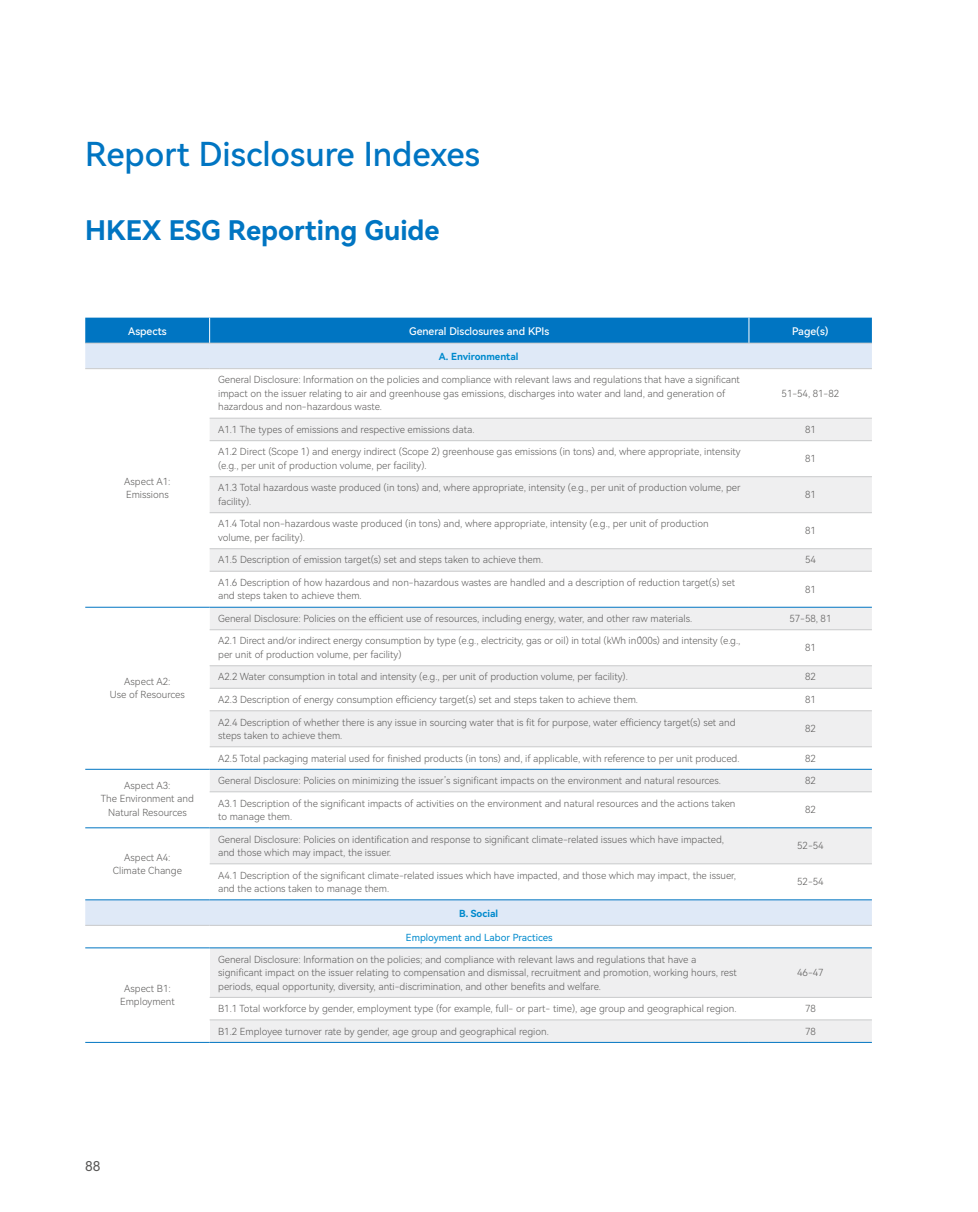
<style>
.page{position:relative;width:978px;height:1212px;background:#fff}
.page>*{position:absolute;margin:0;border:0;box-sizing:border-box;transform-origin:0 0}
.t1{font:33px "Harmony OS Sans SC Medium";color:#0075c2}
.t2{font:27px "Harmony OS Sans SC Bold";color:#0075c2}
.t3{font:13.5px "Harmony OS Sans SC";color:#595857}
.t4{font:10.5px "Harmony OS Sans SC Medium";color:#fff}
.t5{font:9.75px/13.5px "Harmony OS Sans SC Light";color:#595857}
.t6{font:9.75px "Harmony OS Sans SC";color:#008acd}
.t7{font:9.75px "Harmony OS Sans SC Bold";color:#008acd}
</style>
<div class="page">
<svg style="left:85px;top:344px;width:787px;height:581px"></svg>
<svg style="left:210px;top:419px;width:662px;height:623px;fill:#efeff7"></svg>
<svg style="left:85px;top:608px;width:125px;height:291px"></svg>
<hr style="left:85px;top:607px;width:125px;height:1px;background:#0075c2">
<div style="left:85px;top:318px;width:787px;height:25px;background:#0075c2"></div>
<hr style="left:210px;top:607px;width:539px;height:1px;background:#0075c2">
<hr style="left:749px;top:607px;width:123px;height:1px;background:#0075c2">
<hr style="left:85px;top:343px;width:125px;height:1px;background:#c9cacb">
<hr style="left:210px;top:343px;width:539px;height:1px;background:#c9cacb">
<hr style="left:749px;top:343px;width:123px;height:1px;background:#c9cacb">
<hr style="left:85px;top:368px;width:125px;height:1px;background:#c9cacb">
<hr style="left:210px;top:368px;width:539px;height:1px;background:#c9cacb">
<hr style="left:749px;top:368px;width:123px;height:1px;background:#c9cacb">
<hr style="left:210px;top:418px;width:539px;height:1px;background:#c9cacb">
<hr style="left:749px;top:418px;width:123px;height:1px;background:#c9cacb">
<hr style="left:210px;top:440px;width:539px;height:1px;background:#c9cacb">
<hr style="left:749px;top:440px;width:123px;height:1px;background:#c9cacb">
<hr style="left:210px;top:476px;width:539px;height:1px;background:#c9cacb">
<hr style="left:749px;top:476px;width:123px;height:1px;background:#c9cacb">
<hr style="left:210px;top:512px;width:539px;height:1px;background:#c9cacb">
<hr style="left:749px;top:512px;width:123px;height:1px;background:#c9cacb">
<hr style="left:210px;top:548px;width:539px;height:1px;background:#c9cacb">
<hr style="left:749px;top:548px;width:123px;height:1px;background:#c9cacb">
<hr style="left:210px;top:571px;width:539px;height:1px;background:#c9cacb">
<hr style="left:749px;top:571px;width:123px;height:1px;background:#c9cacb">
<hr style="left:210px;top:629px;width:539px;height:1px;background:#c9cacb">
<hr style="left:749px;top:629px;width:123px;height:1px;background:#c9cacb">
<hr style="left:210px;top:665px;width:539px;height:1px;background:#c9cacb">
<hr style="left:749px;top:665px;width:123px;height:1px;background:#c9cacb">
<hr style="left:210px;top:688px;width:539px;height:1px;background:#c9cacb">
<hr style="left:749px;top:688px;width:123px;height:1px;background:#c9cacb">
<hr style="left:210px;top:710px;width:539px;height:1px;background:#c9cacb">
<hr style="left:749px;top:710px;width:123px;height:1px;background:#c9cacb">
<hr style="left:210px;top:746px;width:539px;height:1px;background:#c9cacb">
<hr style="left:749px;top:746px;width:123px;height:1px;background:#c9cacb">
<hr style="left:210px;top:791px;width:539px;height:1px;background:#c9cacb">
<hr style="left:749px;top:791px;width:123px;height:1px;background:#c9cacb">
<hr style="left:210px;top:863px;width:539px;height:1px;background:#c9cacb">
<hr style="left:749px;top:863px;width:123px;height:1px;background:#c9cacb">
<hr style="left:85px;top:925px;width:125px;height:1px;background:#c9cacb">
<hr style="left:210px;top:925px;width:539px;height:1px;background:#c9cacb">
<hr style="left:749px;top:925px;width:123px;height:1px;background:#c9cacb">
<hr style="left:210px;top:997px;width:539px;height:1px;background:#c9cacb">
<hr style="left:749px;top:997px;width:123px;height:1px;background:#c9cacb">
<hr style="left:210px;top:1019px;width:539px;height:1px;background:#c9cacb">
<hr style="left:749px;top:1019px;width:123px;height:1px;background:#c9cacb">
<hr style="left:85px;top:769px;width:125px;height:1px;background:#0075c2">
<hr style="left:210px;top:769px;width:539px;height:1px;background:#0075c2">
<hr style="left:749px;top:769px;width:123px;height:1px;background:#0075c2">
<hr style="left:85px;top:827px;width:125px;height:1px;background:#0075c2">
<hr style="left:210px;top:827px;width:539px;height:1px;background:#0075c2">
<hr style="left:749px;top:827px;width:123px;height:1px;background:#0075c2">
<hr style="left:85px;top:899px;width:125px;height:1px;background:#0075c2">
<hr style="left:210px;top:899px;width:539px;height:1px;background:#0075c2">
<hr style="left:749px;top:899px;width:123px;height:1px;background:#0075c2">
<hr style="left:85px;top:947px;width:125px;height:1px;background:#0075c2">
<hr style="left:210px;top:947px;width:539px;height:1px;background:#0075c2">
<hr style="left:749px;top:947px;width:123px;height:1px;background:#0075c2">
<hr style="left:85px;top:1042px;width:125px;height:1px;background:#0075c2">
<hr style="left:210px;top:1042px;width:539px;height:1px;background:#0075c2">
<hr style="left:749px;top:1042px;width:123px;height:1px;background:#0075c2">
<h1 class="t1" style="left:85px;top:131px;width:396px">Report Disclosure Indexes</h1>
<h2 class="t2" style="left:85px;top:212px;width:356px">HKEX ESG Reporting Guide</h2>
<p class="t4" style="left:128px;top:323px;width:40px">Aspects</p>
<p class="t4" style="left:409px;top:323px;width:142px">General Disclosures and KPIs</p>
<p class="t4" style="left:792px;top:323px;width:38px">Page(s)</p>
<p class="t7" style="left:439px;top:349px;width:81px">A. Environmental</p>
<p class="t5" style="left:124px;top:474px;width:48px">Aspect A1:<br>Emissions</p>
<p class="t5" style="left:110px;top:674px;width:77px;text-align:center">Aspect A2:<br>Use of Resources</p>
<p class="t5" style="left:218px;top:373px;width:523px">General Disclosure: Information on the policies and compliance with relevant laws and regulations that have a significant impact on the issuer relating to air and greenhouse gas emissions, discharges into water and land, and generation of hazardous and non-hazardous waste.</p>
<p class="t5" style="left:782px;top:386px;width:59px">51-54, 81-82</p>
<p class="t5" style="left:218px;top:422px;width:258px">A1.1 The types of emissions and respective emissions data.</p>
<p class="t5" style="left:805px;top:422px;width:12px">81</p>
<p class="t5" style="left:218px;top:445px;width:524px">A1.2 Direct (Scope 1) and energy indirect (Scope 2) greenhouse gas emissions (in tons) and, where appropriate, intensity (e.g., per unit of production volume, per facility).</p>
<p class="t5" style="left:805px;top:451px;width:12px">81</p>
<p class="t5" style="left:218px;top:481px;width:524px">A1.3 Total hazardous waste produced (in tons) and, where appropriate, intensity (e.g., per unit of production volume, per facility).</p>
<p class="t5" style="left:805px;top:487px;width:12px">81</p>
<p class="t5" style="left:218px;top:517px;width:492px">A1.4 Total non-hazardous waste produced (in tons) and, where appropriate, intensity (e.g., per unit of production volume, per facility).</p>
<p class="t5" style="left:805px;top:524px;width:12px">81</p>
<p class="t5" style="left:218px;top:553px;width:326px">A1.5 Description of emission target(s) set and steps taken to achieve them.</p>
<p class="t5" style="left:805px;top:553px;width:12px">54</p>
<p class="t5" style="left:218px;top:575px;width:518px">A1.6 Description of how hazardous and non-hazardous wastes are handled and a description of reduction target(s) set and steps taken to achieve them.</p>
<p class="t5" style="left:805px;top:582px;width:12px">81</p>
<p class="t5" style="left:218px;top:611px;width:476px">General Disclosure: Policies on the efficient use of resources, including energy, water, and other raw materials.</p>
<p class="t5" style="left:789px;top:611px;width:44px">57-58, 81</p>
<p class="t5" style="left:218px;top:634px;width:524px">A2.1 Direct and/or indirect energy consumption by type (e.g., electricity, gas or oil) in total (kWh in ’000s) and intensity (e.g., per unit of production volume, per facility)</p>
<p class="t5" style="left:805px;top:641px;width:12px">81</p>
<p class="t5" style="left:218px;top:670px;width:411px">A2.2 Water consumption in total and intensity (e.g., per unit of production volume, per facility).</p>
<p class="t5" style="left:805px;top:670px;width:12px">82</p>
<p class="t5" style="left:218px;top:692px;width:421px">A2.3 Description of energy consumption efficiency target(s) set and steps taken to achieve them.</p>
<p class="t5" style="left:805px;top:692px;width:12px">81</p>
<p class="t5" style="left:218px;top:715px;width:519px">A2.4 Description of whether there is any issue in sourcing water that is fit for purpose, water efficiency target(s) set and steps taken to achieve them.</p>
<p class="t5" style="left:805px;top:722px;width:12px">82</p>
<p class="t5" style="left:218px;top:751px;width:523px">A2.5 Total packaging material used for finished products (in tons) and, if applicable, with reference to per unit produced.</p>
<p class="t5" style="left:805px;top:751px;width:12px">82</p>
<p class="t5" style="left:101px;top:778px;width:95px;text-align:center">Aspect A3:<br>The Environment and<br>Natural Resources</p>
<p class="t5" style="left:218px;top:773px;width:504px">General Disclosure: Policies on minimizing the issuer’s significant impacts on the environment and natural resources.</p>
<p class="t5" style="left:805px;top:773px;width:12px">82</p>
<p class="t5" style="left:218px;top:796px;width:519px">A3.1 Description of the significant impacts of activities on the environment and natural resources and the actions taken to manage them.</p>
<p class="t5" style="left:805px;top:803px;width:12px">82</p>
<p class="t5" style="left:113px;top:850px;width:71px;text-align:center">Aspect A4:<br>Climate Change</p>
<p class="t5" style="left:120px;top:981px;width:56px;text-align:center">Aspect B1:<br>Employment</p>
<p class="t5" style="left:218px;top:832px;width:507px">General Disclosure: Policies on identification and response to significant climate-related issues which have impacted, and those which may impact, the issuer.</p>
<p class="t5" style="left:797px;top:839px;width:28px">52-54</p>
<p class="t5" style="left:218px;top:868px;width:519px">A4.1 Description of the significant climate-related issues which have impacted, and those which may impact, the issuer, and the actions taken to manage them.</p>
<p class="t5" style="left:797px;top:875px;width:28px">52-54</p>
<p class="t7" style="left:459px;top:906px;width:41px">B. Social</p>
<p class="t6" style="left:406px;top:930px;width:148px">Employment and Labor Practices</p>
<p class="t5" style="left:218px;top:952px;width:520px">General Disclosure: Information on the policies; and compliance with relevant laws and regulations that have a significant impact on the issuer relating to compensation and dismissal, recruitment and promotion, working hours, rest periods, equal opportunity, diversity, anti-discrimination, and other benefits and welfare.</p>
<p class="t5" style="left:797px;top:965px;width:28px">46-47</p>
<p class="t5" style="left:218px;top:1001px;width:520px">B1.1 Total workforce by gender, employment type (for example, full- or part- time), age group and geographical region.</p>
<p class="t5" style="left:805px;top:1001px;width:12px">78</p>
<p class="t5" style="left:218px;top:1024px;width:332px">B1.2 Employee turnover rate by gender, age group and geographical region.</p>
<p class="t5" style="left:805px;top:1024px;width:12px">78</p>
<h3 class="t3" style="left:85px;top:1156px;width:17px">88</h3>
</div>
